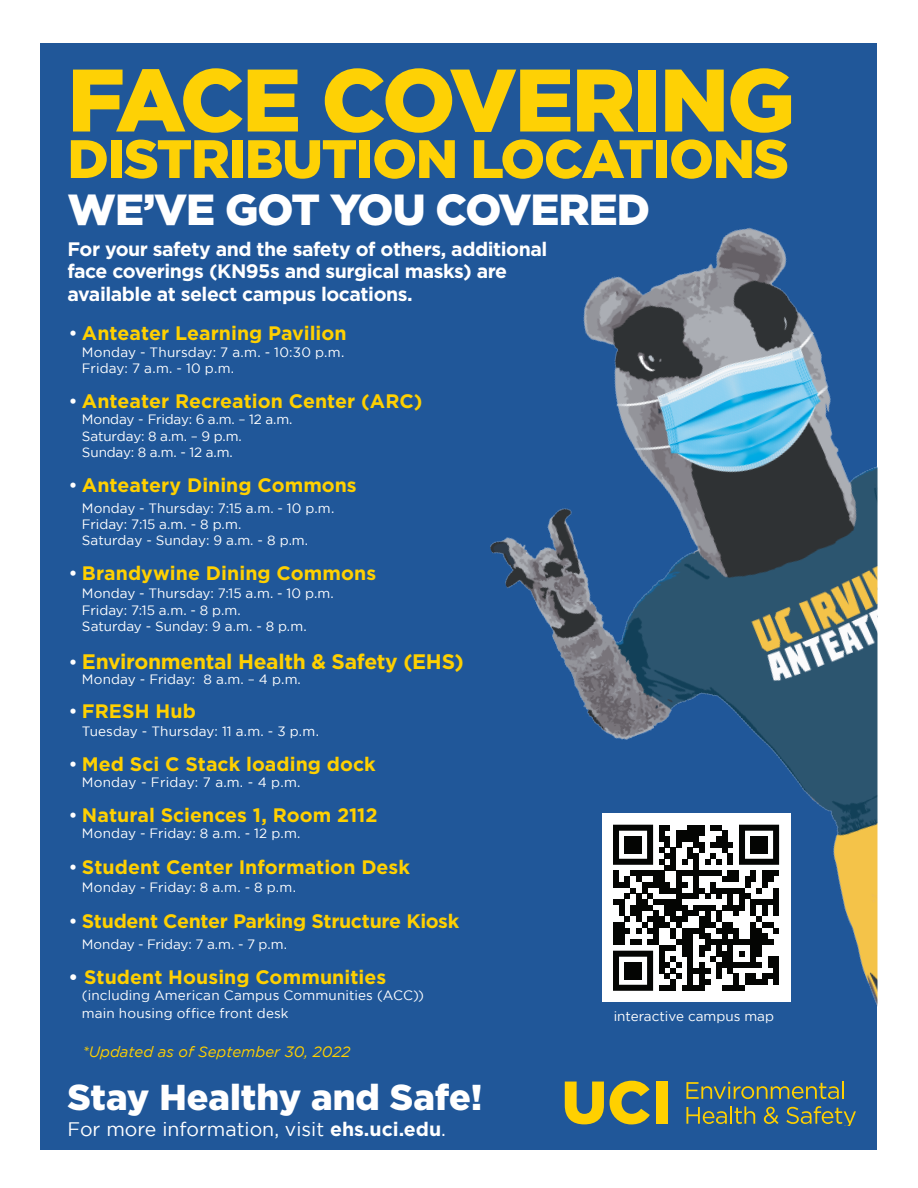
<style>
.page{position:relative;width:918px;height:1188px;background:#fff}
.page>*{position:absolute;margin:0;border:0;box-sizing:border-box;transform-origin:0 0}
.t1{font:900 88.5px "Gotham";letter-spacing:-.025em;color:#fed105}
.t2{font:900 54px "Gotham";letter-spacing:-.025em;color:#fed105}
.t3{font:900 43.5px "Gotham";letter-spacing:-.025em;color:#fff}
.t4{font:900 36px "Gotham";color:#fff}
.t5{font:700 21px "Gotham";letter-spacing:-.015em;color:#ffd000}
.t6{font:700 19.5px "Gotham";color:#ffd000}
.t7{font:700 19.5px/22.5px "Gotham";letter-spacing:-.025em;color:#fff}
.t8{font:19.5px "Gotham";color:#fff}
.t9{font:italic 15px "Gotham";color:#ffd000}
.t10{font:13.5px/16.5px "Gotham";color:#fff}
.s1{font-weight:400;color:#fff}
.s2{font-weight:400;font-size:19.5px;color:#fff}
.s3{color:#fff}
.s4{font-weight:700}
</style>
<div class="page">
<div style="left:40px;top:44px;width:838px;height:1106px;background:#205799"></div>
<img style="left:490px;top:165px;width:388px;height:935px">
<svg style="left:686px;top:1081px;width:158px;height:18px"></svg>
<svg style="left:686px;top:1106px;width:69px;height:18px"></svg>
<svg style="left:764px;top:1107px;width:15px;height:17px"></svg>
<svg style="left:786px;top:1106px;width:70px;height:20px"></svg>
<svg style="left:565px;top:1082px;width:39px;height:42px"></svg>
<svg style="left:610px;top:1081px;width:40px;height:43px"></svg>
<div style="left:656px;top:1082px;width:12px;height:42px;background:#ffd000"></div>
<div style="left:602px;top:813px;width:189px;height:189px;background:#fff"></div>
<svg style="left:613px;top:825px;width:166px;height:166px"></svg>
<div style="left:624px;top:836px;width:18px;height:17px;background:#040503"></div>
<div style="left:750px;top:836px;width:18px;height:17px;background:#040503"></div>
<div style="left:624px;top:962px;width:18px;height:17px;background:#040503"></div>
<h1 class="t1" style="left:68px;top:49px;width:729px">FACE COVERING</h1>
<h2 class="t2" style="left:68px;top:128px;width:723px">DISTRIBUTION LOCATIONS</h2>
<h3 class="t3" style="left:68px;top:184px;width:584px">WE’VE GOT YOU COVERED</h3>
<h3 class="t7" style="left:68px;top:237px;width:481px">For your safety and the safety of others, additional face coverings (KN95s and surgical masks) are available at select campus locations.</h3>
<h3 class="t6" style="left:68px;top:322px;width:280px"><span class="s1">•</span> Anteater Learning Pavilion</h3>
<p class="t10" style="left:82px;top:344px;width:264px">Monday - Thursday: 7 a.m. - 10:30 p.m.<br>Friday: 7 a.m. - 10 p.m.</p>
<h3 class="t6" style="left:68px;top:390px;width:356px"><span class="s1">•</span> Anteater Recreation Center (ARC)</h3>
<p class="t10" style="left:82px;top:411px;width:212px">Monday - Friday: 6 a.m. – 12 a.m.<br>Saturday: 8 a.m. – 9 p.m.<br>Sunday: 8 a.m. - 12 a.m.</p>
<h3 class="t6" style="left:68px;top:474px;width:290px"><span class="s1">•</span> Anteatery Dining Commons</h3>
<p class="t10" style="left:82px;top:500px;width:254px">Monday - Thursday: 7:15 a.m. - 10 p.m.<br>Friday: 7:15 a.m. - 8 p.m.<br>Saturday - Sunday: 9 a.m. - 8 p.m.</p>
<h3 class="t6" style="left:68px;top:562px;width:309px"><span class="s1">•</span> Brandywine Dining Commons</h3>
<p class="t10" style="left:82px;top:585px;width:253px">Monday - Thursday: 7:15 a.m. - 10 p.m.<br>Friday: 7:15 a.m. - 8 p.m.<br>Saturday - Sunday: 9 a.m. - 8 p.m.</p>
<h3 class="t5" style="left:68px;top:649px;width:397px"><span class="s2">•</span> Environmental Health &amp; Safety (EHS)</h3>
<p class="t10" style="left:82px;top:671px;width:220px">Monday - Friday: 8 a.m. – 4 p.m.</p>
<h3 class="t6" style="left:68px;top:700px;width:129px"><span class="s1">•</span> FRESH Hub</h3>
<p class="t10" style="left:82px;top:723px;width:239px">Tuesday - Thursday: 11 a.m. - 3 p.m.</p>
<h3 class="t6" style="left:68px;top:753px;width:309px"><span class="s1">•</span> Med Sci C Stack loading dock</h3>
<p class="t10" style="left:82px;top:774px;width:220px">Monday - Friday: 7 a.m. - 4 p.m.</p>
<h3 class="t6" style="left:68px;top:804px;width:311px"><span class="s1">•</span> Natural Sciences 1, Room 2112</h3>
<p class="t10" style="left:82px;top:825px;width:220px">Monday - Friday: 8 a.m. - 12 p.m.</p>
<h3 class="t6" style="left:68px;top:856px;width:343px"><span class="s1">•</span> Student Center Information Desk</h3>
<p class="t10" style="left:82px;top:879px;width:216px">Monday - Friday: 8 a.m. - 8 p.m.</p>
<h3 class="t6" style="left:68px;top:910px;width:392px"><span class="s1">•</span> Student Center Parking Structure Kiosk</h3>
<p class="t10" style="left:82px;top:936px;width:207px">Monday - Friday: 7 a.m. - 7 p.m.</p>
<h3 class="t6" style="left:68px;top:966px;width:319px"><span class="s3">•</span> Student Housing Communities</h3>
<p class="t10" style="left:82px;top:986px;width:344px;line-height:18px">(including American Campus Communities (ACC)) main housing office front desk</p>
<p class="t9" style="left:82px;top:1043px;width:269px">*Updated as of September 30, 2022</p>
<h3 class="t4" style="left:68px;top:1076px;width:417px">Stay Healthy and Safe!</h3>
<h3 class="t8" style="left:68px;top:1118px;width:380px">For more information, visit <span class="s4">ehs.uci.edu</span>.</h3>
<p class="t10" style="left:614px;top:1008px;width:162px">interactive campus map</p>
</div>
